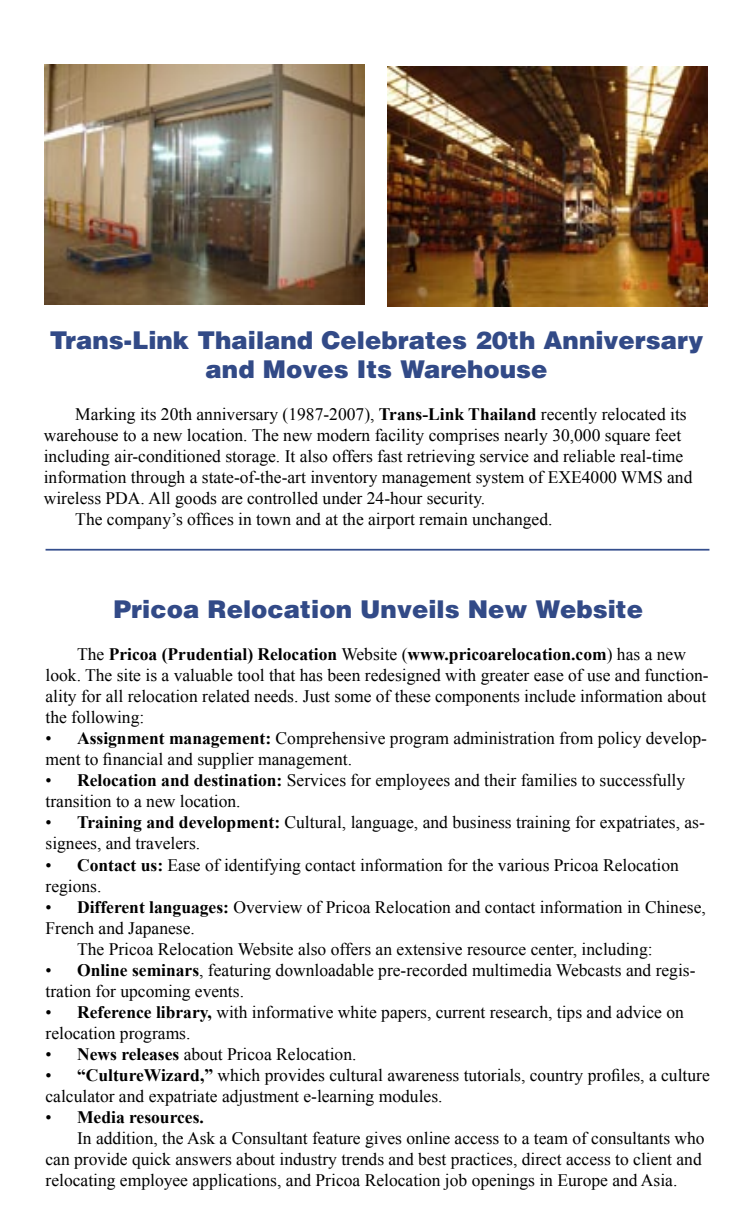
<style>
.page{position:relative;width:741px;height:1229px;background:#fff}
.page>*{position:absolute;margin:0;border:0;box-sizing:border-box;transform-origin:0 0}
.deptarticles{font:900 24.5px/29.4px "Helvetica";color:#324a87;text-align:center}
.portal_text{font:17.5px/21px "Times New Roman";color:#000}
.portal_text-2{font:700 17.5px "Times New Roman";color:#000}
.s1{font-weight:700}
.s2{font-weight:400}
</style>
<div class="page">
<hr style="left:46px;top:549px;width:663px;height:1px;background:#344e8d">
<img style="left:387px;top:66px;width:320px;height:241px">
<img style="left:45px;top:65px;width:319px;height:239px">
<p class="deptarticles" style="left:50px;top:325px;width:654px">Trans-Link Thailand Celebrates 20th Anniversary and Moves Its Warehouse</p>
<p class="portal_text" style="left:44px;top:403px;width:649px;text-indent:32px">Marking its 20th anniversary (1987-2007), <span class="s1">Trans-Link Thailand</span> recently relocated its warehouse to a new location. The new modern facility comprises nearly 30,000 square feet including air-conditioned storage. It also offers fast retrieving service and reliable real-time information through a state-of-the-art inventory management system of EXE4000 WMS and wireless PDA. All goods are controlled under 24-hour security.</p>
<p class="portal_text" style="left:75px;top:508px;width:478px">The company’s offices in town and at the airport remain unchanged.</p>
<p class="deptarticles" style="left:113px;top:594px;width:531px">Pricoa Relocation Unveils New Website</p>
<p class="portal_text" style="left:46px;top:644px;width:664px;text-indent:32px">The <span class="s1">Pricoa (Prudential) Relocation</span> Website (<span class="s1">www.pricoarelocation.com</span>) has a new look. The site is a valuable tool that has been redesigned with greater ease of use and function&shy;ality for all relocation related needs. Just some of these components include information about the following:</p>
<p class="portal_text" style="left:46px;top:728px;width:662px">• <span class="s1">Assignment management:</span> Comprehensive program administration from policy develop&shy;ment to financial and supplier management.</p>
<p class="portal_text" style="left:46px;top:770px;width:641px">• <span class="s1">Relocation and destination:</span> Services for employees and their families to successfully transition to a new location.</p>
<p class="portal_text" style="left:46px;top:812px;width:660px">• <span class="s1">Training and development:</span> Cultural, language, and business training for expatriates, as&shy;signees, and travelers.</p>
<p class="portal_text" style="left:46px;top:854px;width:634px">• <span class="s1">Contact us:</span> Ease of identifying contact information for the various Pricoa Relocation regions.</p>
<p class="portal_text" style="left:46px;top:896px;width:661px">• <span class="s1">Different languages:</span> Overview of Pricoa Relocation and contact information in Chinese,<br>French and Japanese.</p>
<p class="portal_text" style="left:77px;top:938px;width:577px">The Pricoa Relocation Website also offers an extensive resource center, including:</p>
<p class="portal_text" style="left:46px;top:959px;width:651px">• <span class="s1">Online seminars</span>, featuring downloadable pre-recorded multimedia Webcasts and regis&shy;tration for upcoming events.</p>
<p class="portal_text" style="left:46px;top:1001px;width:639px">• <span class="s1">Reference library,</span> with informative white papers, current research, tips and advice on relocation programs.</p>
<p class="portal_text" style="left:46px;top:1043px;width:312px">• <span class="s1">News releases</span> about Pricoa Relocation.</p>
<p class="portal_text" style="left:46px;top:1064px;width:665px">• <span class="s1">“CultureWizard,”</span> which provides cultural awareness tutorials, country profiles, a culture calculator and expatriate adjustment e-learning modules.</p>
<p class="portal_text-2" style="left:46px;top:1106px;width:160px"><span class="s2">•</span> Media resources.</p>
<p class="portal_text" style="left:46px;top:1127px;width:660px;text-indent:32px">In addition, the Ask a Consultant feature gives online access to a team of consultants who can provide quick answers about industry trends and best practices, direct access to client and relocating employee applications, and Pricoa Relocation job openings in Europe and Asia.</p>
</div>
